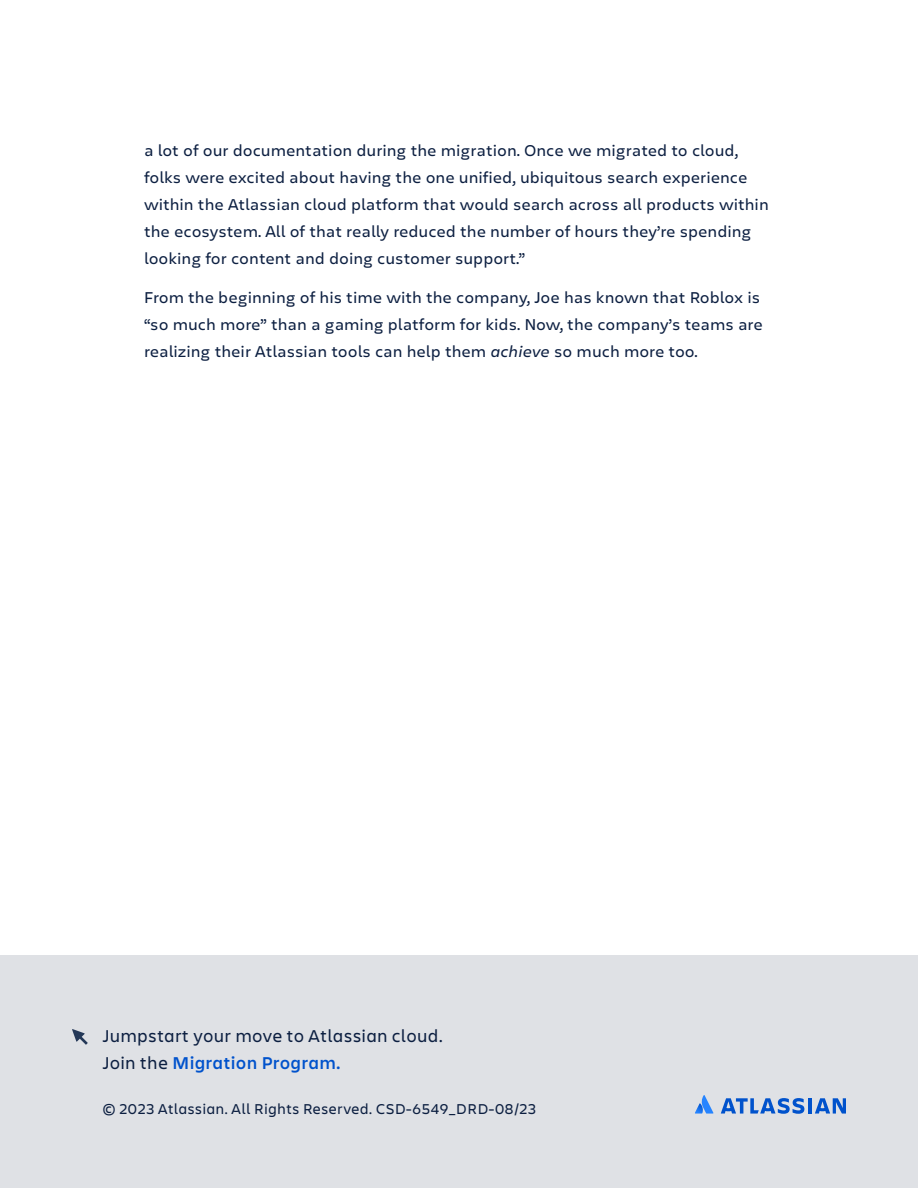
<style>
.page{position:relative;width:918px;height:1188px;background:#fff}
.page>*{position:absolute;margin:0;border:0;box-sizing:border-box;transform-origin:0 0}
.t1{font:18px/27px "Charlie Display";letter-spacing:.05em;color:#0c1f41}
.t2{font:16.5px/27px "Charlie Text";color:#0c1f41}
.t3{font:15px "Charlie Display";letter-spacing:.05em;color:#0c1f41}
.s1{font-style:italic}
.s2{font-weight:600;color:#0052cc}
</style>
<div class="page">
<div style="left:0;top:955px;width:918px;height:233px;background:#dfe1e5"></div>
<svg style="left:695px;top:1095px;width:18px;height:19px"></svg>
<hr style="left:809px;top:1098px;width:3px;height:16px;background:#0052cc">
<svg style="left:721px;top:1098px;width:83px;height:16px"></svg>
<svg style="left:815px;top:1098px;width:31px;height:16px"></svg>
<svg style="left:72px;top:1029px;width:16px;height:16px"></svg>
<p class="t2" style="left:144px;top:136px;width:626px">a lot of our documentation during the migration. Once we migrated to cloud, folks were excited about having the one unified, ubiquitous search experience within the Atlassian cloud platform that would search across all products within the ecosystem. All of that really reduced the number of hours they’re spending looking for content and doing customer support.”</p>
<p class="t2" style="left:144px;top:283px;width:620px">From the beginning of his time with the company, Joe has known that Roblox is “so much more” than a gaming platform for kids. Now, the company’s teams are realizing their Atlassian tools can help them <span class="s1">achieve</span> so much more too.</p>
<p class="t1" style="left:103px;top:1021px;width:341px">Jumpstart your move to Atlassian cloud.<br>Join the <span class="s2">Migration Program.</span></p>
<p class="t3" style="left:103px;top:1098px;width:435px">© 2023 Atlassian. All Rights Reserved. CSD-6549_DRD-08/23</p>
</div>
